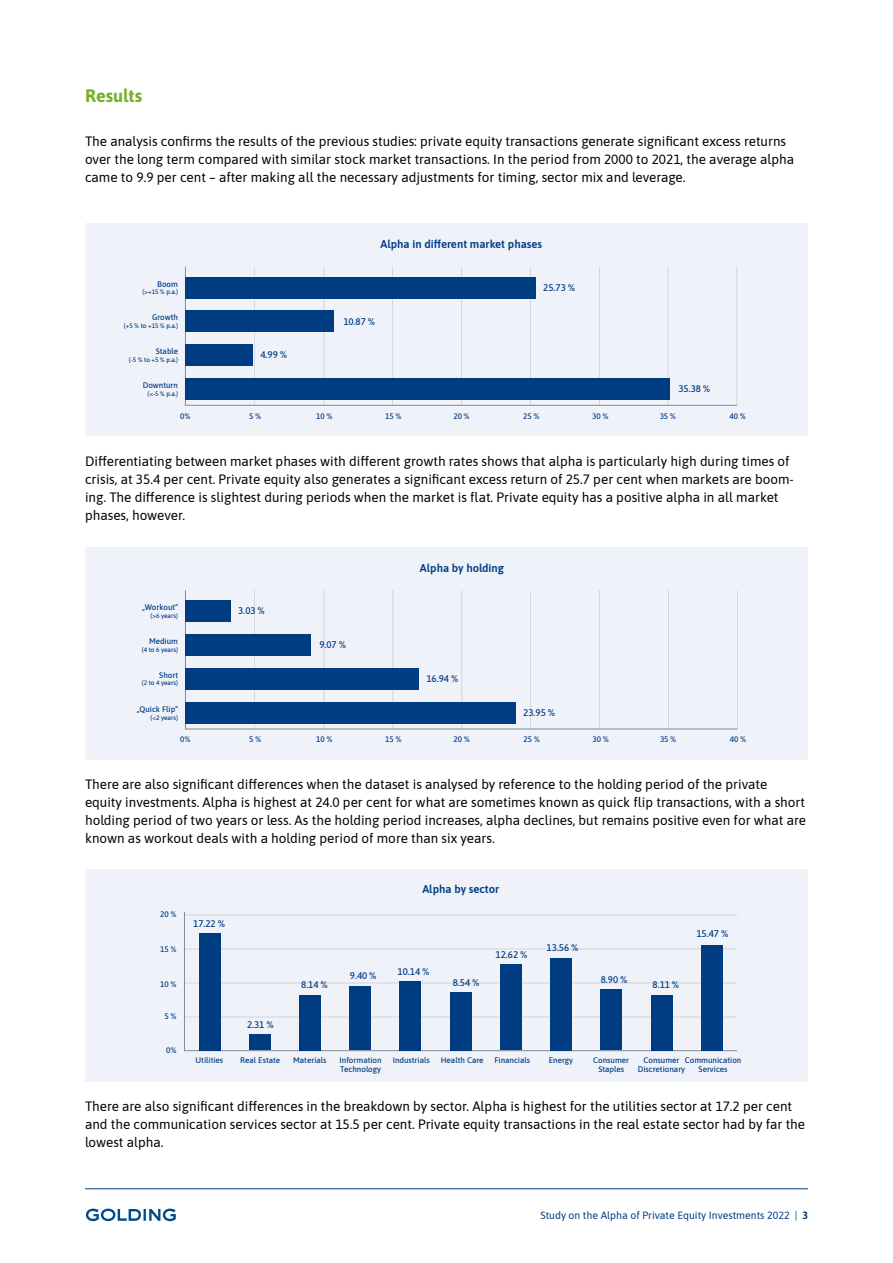
<style>
.page{position:relative;width:893px;height:1263px;background:#fff}
.page>*{position:absolute;margin:0;border:0;box-sizing:border-box;transform-origin:0 0}
.t1{font:700 18px "Asap";color:#78af28}
.t2{font:13.5px/18px "Asap";color:#000}
.t3{font:600 11.25px "Asap";color:#003c82}
.t4{font:10.5px "Asap";color:#003c82}
.t5{font:500 9.75px "Asap";color:#003c82}
.t6{font:500 9.6px "Asap";color:#003c82}
.t7{font:500 8.1px/8.9px "Asap";color:#003c82;text-align:center}
.t8{font:500 6.45px "Asap";color:#003c82}
.s1{font-weight:700}
</style>
<div class="page">
<svg style="left:86px;top:1208px;width:90px;height:13px"></svg>
<hr style="left:85px;top:1188px;width:723px;height:1px;background:#003c82">
<div style="left:85px;top:223px;width:723px;height:213px;background:#f0f2f9"></div>
<hr style="left:254px;top:267px;width:1px;height:138px;background:#828c96">
<hr style="left:324px;top:267px;width:1px;height:138px;background:#828c96">
<hr style="left:392px;top:267px;width:1px;height:138px;background:#828c96">
<hr style="left:461px;top:267px;width:1px;height:138px;background:#828c96">
<hr style="left:530px;top:267px;width:1px;height:138px;background:#828c96">
<hr style="left:599px;top:267px;width:1px;height:138px;background:#828c96">
<hr style="left:668px;top:267px;width:1px;height:138px;background:#828c96">
<hr style="left:185px;top:267px;width:1px;height:139px;background:#828c96">
<hr style="left:185px;top:405px;width:552px;height:1px;background:#828c96">
<div style="left:186px;top:277px;width:350px;height:21px;background:#003c82"></div>
<div style="left:186px;top:310px;width:148px;height:22px;background:#003c82"></div>
<div style="left:186px;top:344px;width:67px;height:22px;background:#003c82"></div>
<div style="left:186px;top:378px;width:484px;height:22px;background:#003c82"></div>
<hr style="left:737px;top:267px;width:1px;height:138px;background:#828c96">
<div style="left:85px;top:869px;width:723px;height:212px;background:#f0f2f9"></div>
<hr style="left:184px;top:1017px;width:553px;height:1px;background:#828c96">
<hr style="left:184px;top:983px;width:553px;height:1px;background:#828c96">
<hr style="left:184px;top:949px;width:553px;height:1px;background:#828c96">
<hr style="left:185px;top:915px;width:552px;height:1px;background:#828c96">
<hr style="left:184px;top:912px;width:1px;height:139px;background:#828c96">
<hr style="left:184px;top:1050px;width:553px;height:1px;background:#828c96">
<div style="left:199px;top:933px;width:21px;height:117px;background:#003c82"></div>
<div style="left:249px;top:1034px;width:22px;height:16px;background:#003c82"></div>
<div style="left:299px;top:995px;width:22px;height:55px;background:#003c82"></div>
<div style="left:349px;top:986px;width:22px;height:64px;background:#003c82"></div>
<div style="left:399px;top:981px;width:22px;height:69px;background:#003c82"></div>
<div style="left:450px;top:992px;width:21px;height:58px;background:#003c82"></div>
<div style="left:500px;top:964px;width:22px;height:86px;background:#003c82"></div>
<div style="left:550px;top:958px;width:22px;height:92px;background:#003c82"></div>
<div style="left:600px;top:990px;width:22px;height:60px;background:#003c82"></div>
<div style="left:651px;top:995px;width:21px;height:55px;background:#003c82"></div>
<div style="left:701px;top:945px;width:22px;height:105px;background:#003c82"></div>
<div style="left:85px;top:547px;width:723px;height:213px;background:#f0f2f9"></div>
<hr style="left:254px;top:590px;width:1px;height:139px;background:#828c96">
<hr style="left:324px;top:590px;width:1px;height:139px;background:#828c96">
<hr style="left:393px;top:590px;width:1px;height:139px;background:#828c96">
<hr style="left:462px;top:590px;width:1px;height:139px;background:#828c96">
<hr style="left:530px;top:590px;width:1px;height:139px;background:#828c96">
<hr style="left:599px;top:590px;width:1px;height:139px;background:#828c96">
<hr style="left:668px;top:590px;width:1px;height:139px;background:#828c96">
<hr style="left:185px;top:590px;width:1px;height:139px;background:#828c96">
<hr style="left:185px;top:728px;width:552px;height:1px;background:#828c96">
<div style="left:185px;top:600px;width:46px;height:22px;background:#003c82"></div>
<div style="left:185px;top:634px;width:126px;height:22px;background:#003c82"></div>
<div style="left:185px;top:668px;width:234px;height:22px;background:#003c82"></div>
<div style="left:185px;top:702px;width:331px;height:21px;background:#003c82"></div>
<hr style="left:737px;top:590px;width:1px;height:139px;background:#828c96">
<h1 class="t1" style="left:85px;top:83px;width:59px">Results</h1>
<p class="t2" style="left:85px;top:131px;width:710px">The analysis confirms the results of the previous studies: private equity transactions generate significant excess returns over the long term compared with similar stock market transactions. In the period from 2000 to 2021, the average alpha came to 9.9 per cent – after making all the necessary adjustments for timing, sector mix and leverage.</p>
<p class="t7" style="left:157px;top:279px;width:22px">Boom</p>
<p class="t8" style="left:143px;top:288px;width:37px">(&gt;+15 % p.a.)</p>
<p class="t7" style="left:152px;top:313px;width:28px">Growth</p>
<p class="t8" style="left:124px;top:321px;width:56px">(+5 % to +15 % p.a.)</p>
<p class="t7" style="left:156px;top:346px;width:24px">Stable</p>
<p class="t8" style="left:129px;top:355px;width:51px">(-5 % to +5 % p.a.)</p>
<p class="t7" style="left:143px;top:380px;width:37px">Downturn</p>
<p class="t8" style="left:148px;top:389px;width:32px">(&lt;-5 % p.a.)</p>
<p class="t6" style="left:260px;top:348px;width:28px">4.99 %</p>
<p class="t3" style="left:380px;top:236px;width:163px">Alpha in different market phases</p>
<p class="t6" style="left:343px;top:315px;width:33px">10.87 %</p>
<p class="t6" style="left:543px;top:281px;width:33px">25.73 %</p>
<p class="t6" style="left:678px;top:382px;width:33px">35.38 %</p>
<p class="t7" style="left:180px;top:411px;width:12px">0%</p>
<p class="t7" style="left:249px;top:411px;width:14px">5 %</p>
<p class="t7" style="left:316px;top:411px;width:18px">10 %</p>
<p class="t7" style="left:385px;top:411px;width:18px">15 %</p>
<p class="t7" style="left:453px;top:411px;width:18px">20 %</p>
<p class="t7" style="left:523px;top:411px;width:18px">25 %</p>
<p class="t7" style="left:592px;top:411px;width:18px">30 %</p>
<p class="t7" style="left:660px;top:411px;width:18px">35 %</p>
<p class="t7" style="left:729px;top:411px;width:18px">40 %</p>
<p class="t2" style="left:85px;top:451px;width:710px">Differentiating between market phases with different growth rates shows that alpha is particularly high during times of crisis, at 35.4 per cent. Private equity also generates a significant excess return of 25.7 per cent when markets are boom&shy;ing. The difference is slightest during periods when the market is flat. Private equity has a positive alpha in all market phases, however.</p>
<p class="t7" style="left:142px;top:603px;width:37px">„Workout“</p>
<p class="t8" style="left:151px;top:611px;width:29px">(&gt;6 years)</p>
<p class="t7" style="left:149px;top:636px;width:31px">Medium</p>
<p class="t8" style="left:142px;top:645px;width:38px">(4 to 6 years)</p>
<p class="t7" style="left:159px;top:670px;width:20px">Short</p>
<p class="t8" style="left:142px;top:679px;width:38px">(2 to 4 years)</p>
<p class="t7" style="left:137px;top:704px;width:43px">„Quick Flip“</p>
<p class="t8" style="left:151px;top:713px;width:29px">(&lt;2 years)</p>
<p class="t6" style="left:238px;top:604px;width:28px">3.03 %</p>
<p class="t6" style="left:319px;top:638px;width:28px">9.07 %</p>
<p class="t3" style="left:420px;top:560px;width:85px">Alpha by holding</p>
<p class="t6" style="left:426px;top:672px;width:33px">16.94 %</p>
<p class="t6" style="left:523px;top:706px;width:33px">23.95 %</p>
<p class="t7" style="left:180px;top:734px;width:12px">0%</p>
<p class="t7" style="left:249px;top:734px;width:14px">5 %</p>
<p class="t7" style="left:316px;top:734px;width:18px">10 %</p>
<p class="t7" style="left:385px;top:734px;width:18px">15 %</p>
<p class="t7" style="left:454px;top:734px;width:18px">20 %</p>
<p class="t7" style="left:523px;top:734px;width:18px">25 %</p>
<p class="t7" style="left:592px;top:734px;width:18px">30 %</p>
<p class="t7" style="left:660px;top:734px;width:18px">35 %</p>
<p class="t7" style="left:730px;top:734px;width:18px">40 %</p>
<p class="t2" style="left:85px;top:775px;width:723px">There are also significant differences when the dataset is analysed by reference to the holding period of the private equity investments. Alpha is highest at 24.0 per cent for what are sometimes known as quick flip transactions, with a short holding period of two years or less. As the holding period increases, alpha declines, but remains positive even for what are known as workout deals with a holding period of more than six years.</p>
<p class="t7" style="left:160px;top:909px;width:18px">20 %</p>
<p class="t7" style="left:160px;top:945px;width:18px">15 %</p>
<p class="t7" style="left:160px;top:980px;width:18px">10 %</p>
<p class="t7" style="left:164px;top:1012px;width:14px">5 %</p>
<p class="t7" style="left:166px;top:1046px;width:12px">0%</p>
<p class="t5" style="left:193px;top:917px;width:33px">17.22 %</p>
<p class="t5" style="left:247px;top:1018px;width:28px">2.31 %</p>
<p class="t5" style="left:301px;top:978px;width:28px">8.14 %</p>
<p class="t5" style="left:350px;top:969px;width:28px">9.40 %</p>
<p class="t3" style="left:422px;top:881px;width:78px">Alpha by sector</p>
<p class="t5" style="left:398px;top:964px;width:33px">10.14 %</p>
<p class="t5" style="left:453px;top:976px;width:28px">8.54 %</p>
<p class="t5" style="left:496px;top:947px;width:33px">12.62 %</p>
<p class="t5" style="left:547px;top:941px;width:33px">13.56 %</p>
<p class="t5" style="left:601px;top:973px;width:28px">8.90 %</p>
<p class="t5" style="left:653px;top:978px;width:28px">8.11 %</p>
<p class="t5" style="left:696px;top:927px;width:33px">15.47 %</p>
<p class="t7" style="left:196px;top:1055px;width:29px">Utilities</p>
<p class="t7" style="left:240px;top:1055px;width:41px">Real Estate</p>
<p class="t7" style="left:340px;top:1055px;width:44px;text-align:left">Information<br>Technology</p>
<p class="t7" style="left:293px;top:1055px;width:35px">Materials</p>
<p class="t7" style="left:393px;top:1055px;width:39px">Industrials</p>
<p class="t7" style="left:441px;top:1055px;width:44px">Health Care</p>
<p class="t7" style="left:494px;top:1055px;width:37px">Financials</p>
<p class="t7" style="left:593px;top:1055px;width:38px">Consumer<br>Staples</p>
<p class="t7" style="left:549px;top:1055px;width:26px">Energy</p>
<p class="t7" style="left:638px;top:1055px;width:49px">Consumer<br>Discretionary</p>
<p class="t7" style="left:685px;top:1055px;width:58px">Communication<br>Services</p>
<p class="t2" style="left:85px;top:1096px;width:722px">There are also significant differences in the breakdown by sector. Alpha is highest for the utilities sector at 17.2 per cent and the communication services sector at 15.5 per cent. Private equity transactions in the real estate sector had by far the lowest alpha.</p>
<p class="t4" style="left:540px;top:1208px;width:269px">Study on the Alpha of Private Equity Investments 2022 | <span class="s1">3</span></p>
</div>
